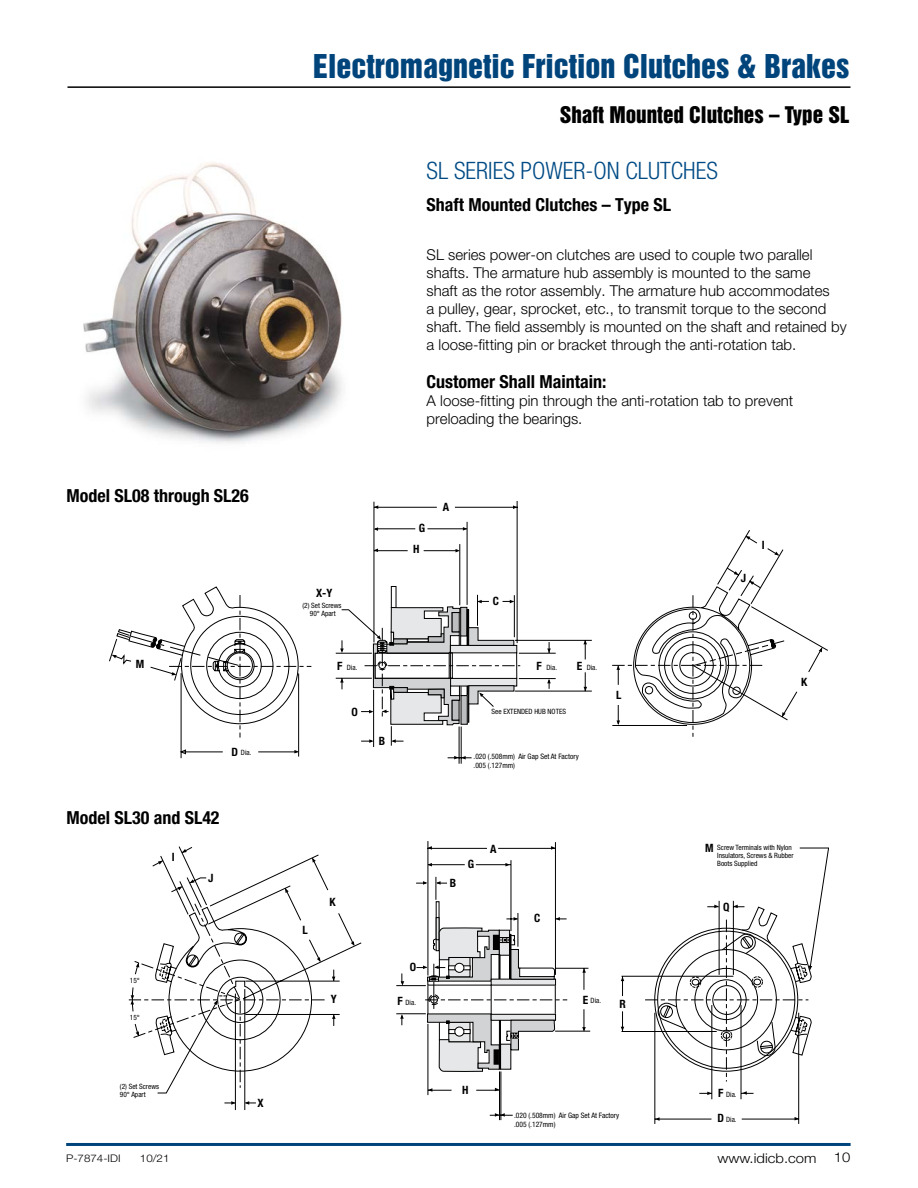
<style>
.page{position:relative;width:918px;height:1188px;background:#fff}
.page>*{position:absolute;margin:0;border:0;box-sizing:border-box;transform-origin:0 0}
.t1{font:30px "Helvetica Inserat LT Std";color:#00447c}
.t2{font:300 condensed 24px "Helvetica Neue LT Std";color:#004b85}
.t3{font:21px "Helvetica Inserat LT Std";color:#000}
.t4{font:700 condensed 18px "Helvetica Neue LT Std";color:#000}
.t5{font:300 15px/18px "Helvetica Neue LT Std";color:#000}
.t6{font:300 13.5px "Helvetica Neue LT Std";color:#000;scale:1.1 1}
.t7{font:700 condensed 11.4px "Helvetica Neue LT Std";color:#000}
.t8{font:300 10.5px "Helvetica Neue LT Std";color:#000;scale:1.1 1}
.t9{font:condensed 7.5px "Helvetica Neue LT Std";color:#000}
.t10{font:condensed 7.35px/8.4px "Helvetica Neue LT Std";color:#000}
.s1{font-weight:700;font-size:11.4px}
</style>
<div class="page">
<hr style="left:68px;top:86px;width:782px;height:2px;background:#000">
<hr style="left:66px;top:1143px;width:785px;height:3px;background:#00447c">
<img style="left:83px;top:162px;width:259px;height:281px">
<svg style="left:109px;top:587px;width:202px;height:171px"></svg>
<svg style="left:335px;top:501px;width:257px;height:263px"></svg>
<svg style="left:612px;top:530px;width:216px;height:207px"></svg>
<svg style="left:365px;top:586px;width:155px;height:139px"></svg>
<svg style="left:152px;top:846px;width:210px;height:264px"></svg>
<svg style="left:332px;top:977px;width:3px;height:4px"></svg>
<svg style="left:332px;top:1014px;width:4px;height:5px"></svg>
<svg style="left:312px;top:858px;width:4px;height:5px"></svg>
<svg style="left:285px;top:888px;width:4px;height:5px"></svg>
<svg style="left:351px;top:941px;width:3px;height:5px"></svg>
<svg style="left:128px;top:903px;width:197px;height:185px"></svg>
<svg style="left:158px;top:861px;width:5px;height:4px"></svg>
<svg style="left:177px;top:886px;width:5px;height:4px"></svg>
<svg style="left:182px;top:849px;width:5px;height:4px"></svg>
<svg style="left:190px;top:879px;width:5px;height:4px"></svg>
<svg style="left:224px;top:1101px;width:12px;height:4px"></svg>
<svg style="left:245px;top:1101px;width:11px;height:4px"></svg>
<hr style="left:436px;top:917px;width:3px;height:23px;background:#e6e7e8">
<hr style="left:555px;top:1031px;width:35px;height:1px;background:#000">
<hr style="left:555px;top:968px;width:33px;height:1px;background:#000">
<svg style="left:582px;top:968px;width:4px;height:22px"></svg>
<svg style="left:582px;top:1009px;width:4px;height:23px"></svg>
<hr style="left:555px;top:842px;width:1px;height:133px;background:#000">
<hr style="left:518px;top:913px;width:1px;height:34px;background:#000">
<hr style="left:511px;top:860px;width:1px;height:71px;background:#000">
<hr style="left:428px;top:841px;width:1px;height:135px;background:#000">
<hr style="left:428px;top:848px;width:59px;height:1px;background:#000">
<hr style="left:498px;top:848px;width:57px;height:1px;background:#000">
<hr style="left:476px;top:864px;width:35px;height:1px;background:#000">
<hr style="left:428px;top:864px;width:37px;height:1px;background:#000">
<svg style="left:416px;top:881px;width:11px;height:4px"></svg>
<svg style="left:436px;top:877px;width:11px;height:23px"></svg>
<svg style="left:506px;top:917px;width:12px;height:4px"></svg>
<svg style="left:555px;top:917px;width:12px;height:4px"></svg>
<svg style="left:416px;top:927px;width:151px;height:194px"></svg>
<hr style="left:396px;top:985px;width:30px;height:1px;background:#000">
<hr style="left:396px;top:1014px;width:30px;height:1px;background:#000">
<svg style="left:401px;top:973px;width:3px;height:13px"></svg>
<svg style="left:400px;top:1014px;width:4px;height:11px"></svg>
<svg style="left:621px;top:848px;width:208px;height:276px"></svg>
<div style="left:514px;top:1110px;width:111px;height:19px;background:#fff"></div>
<div style="left:474px;top:752px;width:110px;height:18px;background:#fff"></div>
<p class="t1" style="left:313px;top:48px;width:538px">Electromagnetic Friction Clutches &amp; Brakes</p>
<p class="t3" style="left:560px;top:102px;width:291px">Shaft Mounted Clutches – Type SL</p>
<p class="t4" style="left:66px;top:485px;width:184px">Model SL08 through SL26</p>
<p class="t7" style="left:316px;top:586px;width:18px">X-Y</p>
<p class="t10" style="left:302px;top:601px;width:41px;text-align:center">(2) Set Screws<br>90° Apart</p>
<p class="t2" style="left:427px;top:157px;width:293px">SL SERIES POWER-ON CLUTCHES</p>
<p class="t4" style="left:427px;top:193px;width:246px">Shaft Mounted Clutches – Type SL</p>
<p class="t5" style="left:427px;top:245px;width:422px">SL series power-on clutches are used to couple two parallel shafts. The armature hub assembly is mounted to the same<br>shaft as the rotor assembly. The armature hub accommodates<br>a pulley, gear, sprocket, etc., to transmit torque to the second shaft. The field assembly is mounted on the shaft and retained by a loose-fitting pin or bracket through the anti-rotation tab.</p>
<p class="t4" style="left:427px;top:371px;width:181px">Customer Shall Maintain:</p>
<p class="t5" style="left:427px;top:392px;width:368px">A loose-fitting pin through the anti-rotation tab to prevent preloading the bearings.</p>
<p class="t7" style="left:419px;top:521px;width:8px">G</p>
<p class="t7" style="left:413px;top:542px;width:8px">H</p>
<p class="t7" style="left:443px;top:500px;width:8px">A</p>
<p class="t7" style="left:493px;top:594px;width:8px">C</p>
<p class="t7" style="left:741px;top:571px;width:7px">J</p>
<p class="t7" style="left:762px;top:538px;width:4px">I</p>
<p class="t7" style="left:136px;top:657px;width:10px">M</p>
<p class="t7" style="left:337px;top:659px;width:7px">F</p>
<p class="t10" style="left:347px;top:663px;width:12px">Dia.</p>
<p class="t10" style="left:537px;top:663px;width:22px"><span class="s1">F</span> Dia.</p>
<p class="t7" style="left:577px;top:659px;width:7px">E</p>
<p class="t10" style="left:587px;top:663px;width:12px">Dia.</p>
<p class="t10" style="left:231px;top:748px;width:22px"><span class="s1">D</span> Dia.</p>
<p class="t7" style="left:352px;top:705px;width:8px">O</p>
<p class="t7" style="left:379px;top:734px;width:8px">B</p>
<p class="t10" style="left:492px;top:707px;width:76px">See EXTENDED HUB NOTES</p>
<p class="t9" style="left:474px;top:752px;width:107px">.020 (.508mm) Air Gap Set At Factory</p>
<p class="t9" style="left:474px;top:761px;width:43px">.005 (.127mm)</p>
<p class="t10" style="left:475px;top:753px;width:74px">.005 Air Gap Set At Factory .020</p>
<p class="t7" style="left:616px;top:688px;width:7px">L</p>
<p class="t4" style="left:66px;top:806px;width:155px">Model SL30 and SL42</p>
<p class="t7" style="left:172px;top:850px;width:4px">I</p>
<p class="t7" style="left:208px;top:871px;width:7px">J</p>
<p class="t10" style="left:130px;top:976px;width:11px">15°</p>
<p class="t10" style="left:130px;top:1013px;width:11px">15°</p>
<p class="t7" style="left:302px;top:923px;width:7px">L</p>
<p class="t7" style="left:330px;top:895px;width:8px">K</p>
<p class="t7" style="left:331px;top:992px;width:7px">Y</p>
<p class="t7" style="left:410px;top:960px;width:8px">O</p>
<p class="t7" style="left:398px;top:994px;width:7px">F</p>
<p class="t10" style="left:406px;top:998px;width:12px">Dia.</p>
<p class="t7" style="left:450px;top:876px;width:8px">B</p>
<p class="t7" style="left:468px;top:857px;width:8px">G</p>
<p class="t7" style="left:490px;top:842px;width:8px">A</p>
<p class="t7" style="left:534px;top:911px;width:8px">C</p>
<p class="t7" style="left:583px;top:993px;width:7px">E</p>
<p class="t10" style="left:591px;top:996px;width:12px">Dia.</p>
<p class="t7" style="left:620px;top:997px;width:8px">R</p>
<p class="t10" style="left:120px;top:1082px;width:41px">(2) Set Screws<br>90° Apart</p>
<p class="t7" style="left:257px;top:1096px;width:8px">X</p>
<p class="t7" style="left:462px;top:1083px;width:8px">H</p>
<p class="t10" style="left:515px;top:1110px;width:74px">.005 Air Gap Set At Factory .020</p>
<p class="t9" style="left:514px;top:1111px;width:107px">.020 (.508mm) Air Gap Set At Factory</p>
<p class="t9" style="left:514px;top:1120px;width:43px">.005 (.127mm)</p>
<p class="t7" style="left:801px;top:675px;width:8px">K</p>
<p class="t7" style="left:705px;top:841px;width:10px">M</p>
<p class="t10" style="left:717px;top:843px;width:78px">Screw Terminals with Nylon<br>Insulators, Screws &amp; Rubber<br>Boots Supplied</p>
<p class="t7" style="left:723px;top:900px;width:8px">Q</p>
<p class="t10" style="left:718px;top:1090px;width:20px"><span class="s1">F</span> Dia.</p>
<p class="t10" style="left:717px;top:1115px;width:21px"><span class="s1">D</span> Dia.</p>
<p class="t8" style="left:66px;top:1152px;width:51px">P-7874-IDI</p>
<p class="t8" style="left:140px;top:1152px;width:46px">10/21<sup>.....</sup></p>
<p class="t6" style="left:717px;top:1149px;width:92px">www.idicb.com</p>
<p class="t6" style="left:834px;top:1149px;width:17px">10</p>
</div>
